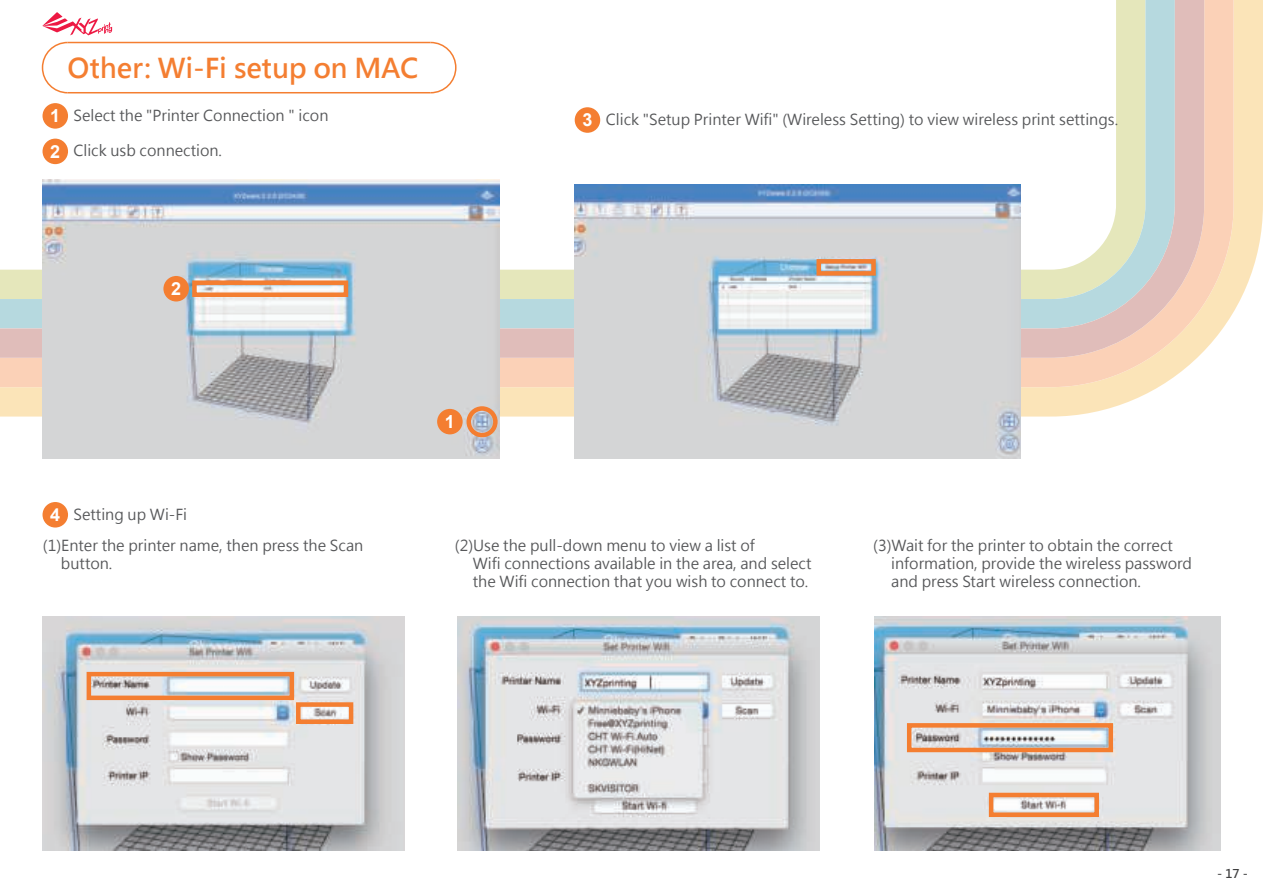
<style>
.page{position:relative;width:1263px;height:893px;background:#fff}
.page>*{position:absolute;margin:0;border:0;box-sizing:border-box;transform-origin:0 0}
.t1{font:700 27px "Microsoft Jheng Hei";color:#f47e31}
.t2{font:700 18px/35.5px "Arial";color:#fff}
.t3{font:15px/18px "Microsoft Jheng Hei";color:#57585a}
.t4{font:700 12px "Microsoft Jheng Hei";color:#3e3e3f}
.s1{font-family:"Arial";font-weight:700;font-size:18px;color:#fff}
</style>
<div class="page">
<svg style="left:0;top:0;width:1263px;height:417px;fill:#fbe4b8"></svg>
<svg style="left:0;top:0;width:1233px;height:387px;background:#fbd9bf"></svg>
<svg style="left:0;top:0;width:1204px;height:358px"></svg>
<div style="left:43px;top:103px;width:25px;height:26px;background:#f47e31;border-radius:50%"></div>
<div style="left:43px;top:139px;width:25px;height:25px;background:#f47e31;border-radius:50%"></div>
<div style="left:43px;top:502px;width:25px;height:25px;background:#f47e31;border-radius:50%"></div>
<svg style="left:41px;top:41px;width:28px;height:53px"></svg>
<svg style="left:429px;top:41px;width:28px;height:53px"></svg>
<hr style="left:68px;top:92px;width:363px;height:1px;background:#f47e31">
<hr style="left:68px;top:42px;width:363px;height:1px;background:#f47e31">
<div style="left:575px;top:107px;width:25px;height:26px;background:#f47e31;border-radius:50%"></div>
<img style="left:43px;top:617px;width:362px;height:233px">
<div style="left:87px;top:672px;width:207px;height:28px;border:4px solid #f47e31"></div>
<div style="left:296px;top:702px;width:57px;height:22px;border:4px solid #f47e31"></div>
<img style="left:575px;top:185px;width:446px;height:274px">
<div style="left:816px;top:259px;width:60px;height:17px;border:4px solid #f47e31"></div>
<img style="left:874px;top:617px;width:346px;height:233px">
<div style="left:907px;top:723px;width:206px;height:29px;border:4px solid #f47e31"></div>
<div style="left:989px;top:793px;width:110px;height:24px;border:4px solid #f47e31"></div>
<img style="left:43px;top:179px;width:457px;height:280px">
<div style="left:437px;top:409px;width:26px;height:25px;background:#f47e31;border-radius:50%"></div>
<div style="left:163px;top:276px;width:26px;height:25px;background:#f47e31;border-radius:50%"></div>
<div style="left:192px;top:280px;width:156px;height:17px;border:4px solid #f47e31"></div>
<div style="left:466px;top:406px;width:32px;height:31px;border:4px solid #f47e31;border-radius:50%"></div>
<img style="left:458px;top:617px;width:362px;height:233px">
<p class="t2" style="left:50px;top:98px;width:12px">1<br>2</p>
<h1 class="t1" style="left:68px;top:56px;width:352px">Other: Wi-Fi setup on MAC</h1>
<p class="t3" style="left:73px;top:108px;width:256px">Select the "Printer Connection " icon</p>
<p class="t3" style="left:73px;top:143px;width:150px">Click usb connection.</p>
<p class="t3" style="left:582px;top:112px;width:537px"><span class="s1">3</span> Click "Setup Printer Wifi" (Wireless Setting) to view wireless print settings.</p>
<p class="t2" style="left:171px;top:271px;width:12px">2</p>
<p class="t3" style="left:43px;top:500px;width:322px;line-height:31.7px;text-indent:30px">Setting up Wi-Fi<br>(1)Enter the printer name, then press the Scan</p>
<p class="t3" style="left:61px;top:556px;width:53px">button.</p>
<p class="t2" style="left:50px;top:497px;width:12px">4</p>
<p class="t2" style="left:445px;top:404px;width:12px">1</p>
<p class="t3" style="left:473px;top:538px;width:340px;text-indent:-18px">(2)Use the pull-down menu to view a list of<br>Wifi connections available in the area, and select the Wifi connection that you wish to connect to.</p>
<p class="t3" style="left:891px;top:538px;width:302px;text-indent:-18px">(3)Wait for the printer to obtain the correct information, provide the wireless password and press Start wireless connection.</p>
<p class="t4" style="left:1217px;top:868px;width:32px">- 17 -</p>
</div>
